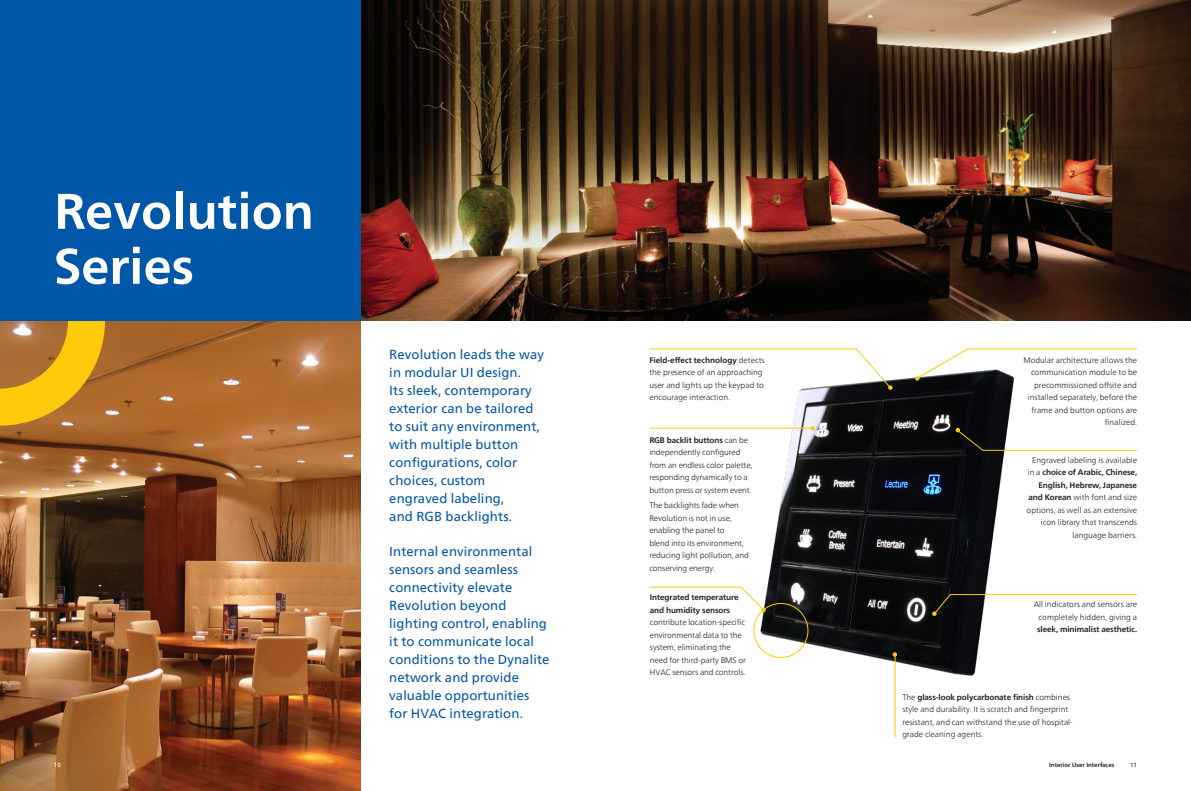
<style>
.page{position:relative;width:1191px;height:791px;background:#fff}
.page>*{position:absolute;margin:0;border:0;box-sizing:border-box;transform-origin:0 0}
.t1{font:700 50px/55px "Neue Frutiger World";color:#fff}
.t2{font:13px/18px "Neue Frutiger World";letter-spacing:.01em;color:#0157a7}
.t3{font:300 8px/12.5px "Neue Frutiger World";color:#231f20}
.t4{font:700 8px/12.5px "Neue Frutiger World";letter-spacing:-.01em;color:#231f20}
.t5{font:700 6px "Neue Frutiger World";color:#231f20}
.t6{font:6px "Neue Frutiger World";color:#231f20}
.t7{font:6px "Neue Frutiger World";color:#fff}
.s1{font-weight:700}
</style>
<div class="page">
<img style="left:667px;top:377px;width:471px;height:327px">
<img style="left:361px;top:0;width:830px;height:321px">
<div style="left:753px;top:603px;width:55px;height:55px;border:1px solid #feca0a;border-radius:50%"></div>
<hr style="left:649px;top:428px;width:163px;height:1px;background:#feca0a">
<svg style="left:649px;top:348px;width:243px;height:42px"></svg>
<svg style="left:915px;top:348px;width:222px;height:33px"></svg>
<svg style="left:955px;top:428px;width:182px;height:23px"></svg>
<svg style="left:649px;top:587px;width:117px;height:25px"></svg>
<hr style="left:894px;top:654px;width:1px;height:83px;background:#feca0a">
<svg style="left:892px;top:652px;width:5px;height:5px"></svg>
<svg style="left:932px;top:594px;width:205px;height:22px"></svg>
<svg style="left:810px;top:426px;width:4px;height:5px"></svg>
<img style="left:0;top:321px;width:361px;height:470px">
<svg style="left:0;top:321px;width:105px;height:105px;background:#d39925"></svg>
<div style="left:0;top:0;width:361px;height:321px;background:#0157a7"></div>
<h1 class="t1" style="left:54px;top:183px;width:262px">Revolution<br>Series</h1>
<p class="t7" style="left:54px;top:760px;width:8px">10</p>
<h2 class="t2" style="left:389px;top:346px;width:156px">Revolution leads the way in modular UI design.<br>Its sleek, contemporary exterior can be tailored to suit any environment, with multiple button configurations, color choices, custom engraved labeling,<br>and RGB backlights.</h2>
<h2 class="t2" style="left:389px;top:543px;width:162px">Internal environmental sensors and seamless connectivity elevate<br>Revolution beyond lighting control, enabling it to communicate local conditions to the Dynalite network and provide valuable opportunities for HVAC integration.</h2>
<p class="t3" style="left:649px;top:353px;width:117px"><span class="s1">Field-effect technology</span> detects the presence of an approaching user and lights up the keypad to encourage interaction.</p>
<p class="t3" style="left:649px;top:434px;width:105px"><span class="s1">RGB backlit buttons</span> can be independently configured from an endless color palette, responding dynamically to a button press or system event.</p>
<p class="t3" style="left:649px;top:499px;width:101px">The backlights fade when<br>Revolution is not in use, enabling the panel to<br>blend into its environment, reducing light pollution, and conserving energy.</p>
<p class="t4" style="left:650px;top:591px;width:90px">Integrated temperature and humidity sensors</p>
<p class="t3" style="left:650px;top:616px;width:97px">contribute location-specific environmental data to the system, eliminating the need for third-party BMS or<br>HVAC sensors and controls.</p>
<p class="t3" style="left:1023px;top:353px;width:115px;text-align:right">Modular architecture allows the communication module to be precommissioned offsite and installed separately, before the frame and button options are finalized.</p>
<p class="t3" style="left:1026px;top:454px;width:112px;text-align:right">Engraved labeling is available in a <span class="s1">choice of Arabic, Chinese,<br>English, Hebrew, Japanese and Korean</span> with font and size options, as well as an extensive icon library that transcends language barriers.</p>
<p class="t3" style="left:1033px;top:598px;width:105px;text-align:right">All indicators and sensors are completely hidden, giving a</p>
<p class="t4" style="left:1037px;top:623px;width:101px">sleek, minimalist aesthetic.</p>
<p class="t3" style="left:902px;top:691px;width:172px">The <span class="s1">glass-look polycarbonate finish</span> combines style and durability. It is scratch and fingerprint resistant, and can withstand the use of hospital&shy;grade cleaning agents.</p>
<p class="t5" style="left:1049px;top:760px;width:67px">Interior User Interfaces</p>
<p class="t6" style="left:1130px;top:760px;width:8px">11</p>
</div>
